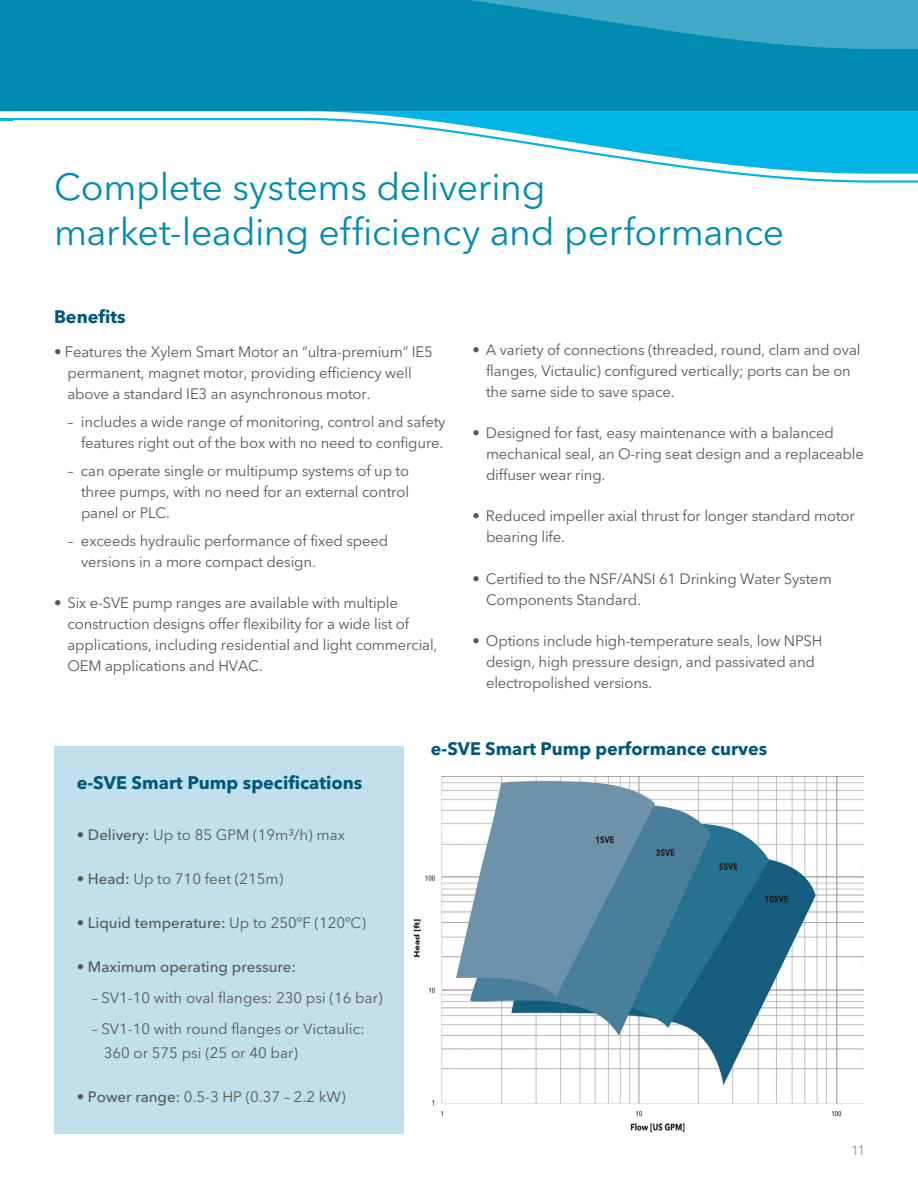
<style>
.page{position:relative;width:918px;height:1188px;background:#fff}
.page>*{position:absolute;margin:0;border:0;box-sizing:border-box;transform-origin:0 0}
.t1{font:37.5px/45px "Avenir Next LT Pro";letter-spacing:-.01em;color:#008bb3}
.Body{font:700 18px "Avenir Next LT Pro";color:#00577d}
.Body-2{font:15px/21px "Avenir Next LT Pro";letter-spacing:-.01em;color:#57585a}
.Body-3{font:500 15px "Avenir Next LT Pro";color:#57585a}
.t2{font:13.5px "Avenir Next LT Pro";color:#939598}
.s1{font-weight:500}
.s2{font-weight:400}
</style>
<div class="page">
<svg style="left:310px;top:111px;width:608px;height:7px;background:#20bce7"></svg>
<svg style="left:14px;top:0;width:904px;height:111px;background:#098fb5"></svg>
<svg style="left:0;top:118px;width:918px;height:65px"></svg>
<div style="left:0;top:0;width:14px;height:111px;background:#008bb3"></div>
<svg style="left:0;top:118px;width:14px;height:2px"></svg>
<div style="left:54px;top:746px;width:350px;height:388px;background:#c2dfec"></div>
<img style="left:414px;top:777px;width:450px;height:355px">
<p class="t1" style="left:54px;top:165px;width:732px">Complete systems delivering market-leading efficiency and performance</p>
<p class="Body" style="left:54px;top:305px;width:73px">Benefits</p>
<p class="Body-2" style="left:68px;top:342px;width:367px;text-indent:-14px">• Features the Xylem Smart Motor an “ultra-premium” IE5 permanent, magnet motor, providing efficiency well above a standard IE3 an asynchronous motor.</p>
<p class="Body-2" style="left:68px;top:411px;width:380px;text-align:right">– includes a wide range of monitoring, control and safety features right out of the box with no need to configure.</p>
<p class="Body-2" style="left:81px;top:460px;width:330px;text-align:justify;text-indent:-14px">– can operate single or multipump systems of up to three pumps, with no need for an external control panel or PLC.</p>
<p class="Body-2" style="left:81px;top:530px;width:309px;text-indent:-14px">– exceeds hydraulic performance of fixed speed versions in a more compact design.</p>
<p class="Body-2" style="left:68px;top:592px;width:372px;text-indent:-14px">• Six e-SVE pump ranges are available with multiple construction designs offer flexibility for a wide list of applications, including residential and light commercial, OEM applications and HVAC.</p>
<p class="Body-2" style="left:486px;top:339px;width:376px;text-indent:-14px">• A variety of connections (threaded, round, clam and oval flanges, Victaulic) configured vertically; ports can be on the same side to save space.</p>
<p class="Body-2" style="left:486px;top:423px;width:380px;text-indent:-14px">• Designed for fast, easy maintenance with a balanced mechanical seal, an O-ring seat design and a replaceable diffuser wear ring.</p>
<p class="Body-2" style="left:486px;top:506px;width:370px;text-indent:-14px">• Reduced impeller axial thrust for longer standard motor bearing life.</p>
<p class="Body-2" style="left:486px;top:568px;width:347px;text-indent:-14px">• Certified to the NSF/ANSI 61 Drinking Water System<br>Components Standard.</p>
<p class="Body-2" style="left:486px;top:630px;width:338px;text-indent:-14px">• Options include high-temperature seals, low NPSH design, high pressure design, and passivated and electropolished versions.</p>
<p class="Body" style="left:77px;top:771px;width:287px">e-SVE Smart Pump specifications</p>
<p class="Body-2" style="left:77px;top:824px;width:270px">• <span class="s1">Delivery:</span> Up to 85 GPM (19m³/h) max</p>
<p class="Body-2" style="left:77px;top:868px;width:208px">• <span class="s1">Head:</span> Up to 710 feet (215m)</p>
<p class="Body-3" style="left:77px;top:914px;width:291px"><span class="s2">•</span> Liquid temperature: <span class="s2">Up to 250ºF (120ºC)</span></p>
<p class="Body-3" style="left:77px;top:958px;width:221px"><span class="s2">•</span> Maximum operating pressure:</p>
<p class="Body-2" style="left:92px;top:987px;width:292px">– SV1-10 with oval flanges: 230 psi (16 bar)</p>
<p class="Body-2" style="left:104px;top:1017px;width:263px;line-height:24px;text-indent:-12px">– SV1-10 with round flanges or Victaulic:<br>360 or 575 psi (25 or 40 bar)</p>
<p class="Body-2" style="left:77px;top:1086px;width:270px">• <span class="s1">Power range:</span> 0.5-3 HP (0.37 – 2.2 kW)</p>
<p class="Body" style="left:431px;top:738px;width:338px">e-SVE Smart Pump performance curves</p>
<p class="t2" style="left:851px;top:1142px;width:16px">11</p>
</div>
